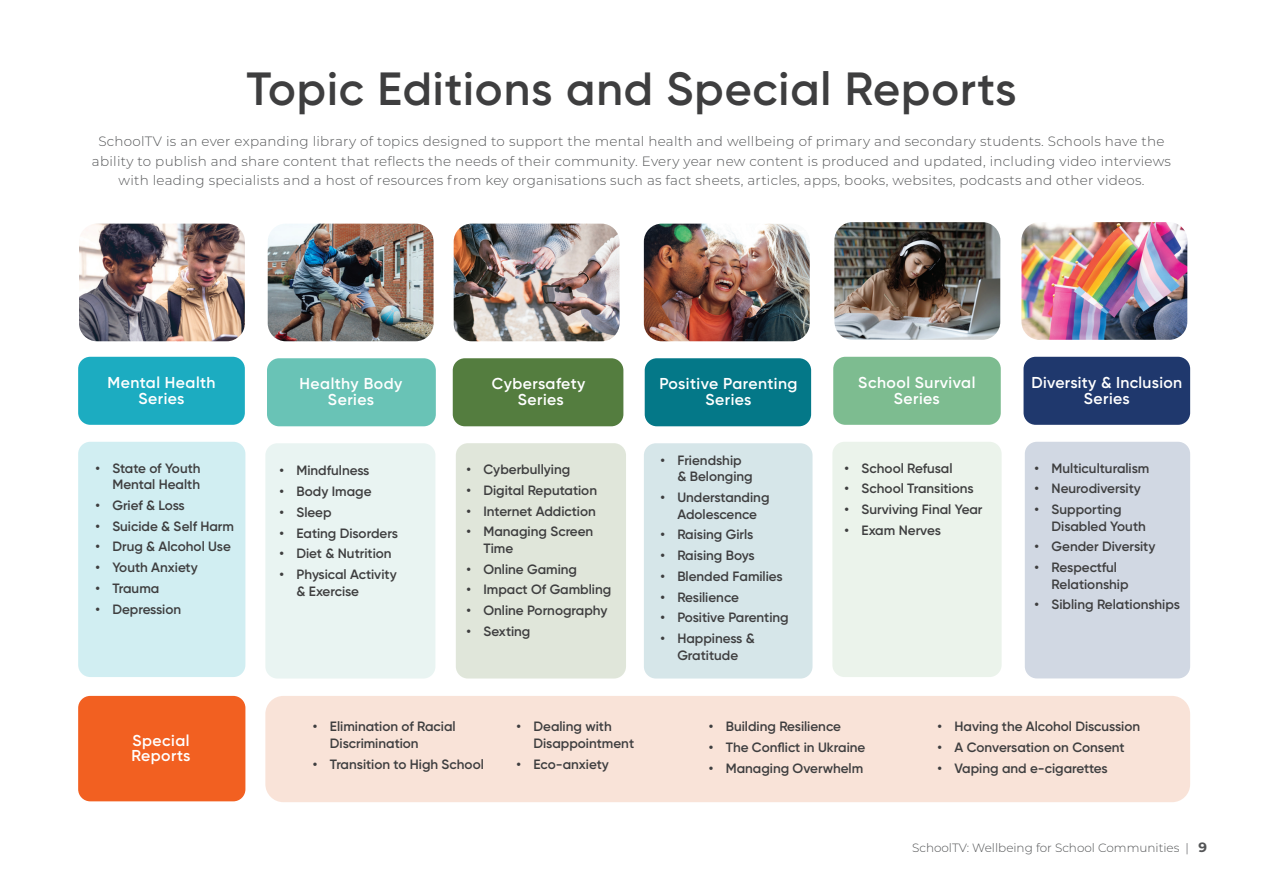
<style>
.page{position:relative;width:1263px;height:893px;background:#fff}
.page>*{position:absolute;margin:0;border:0;box-sizing:border-box;transform-origin:0 0}
.t1{font:600 46.5px "Gilroy";letter-spacing:.02em;color:#3e3e3f}
.t2{font:600 15.75px/15.8px "Gilroy";letter-spacing:.03em;color:#fff;text-align:center}
.t3{font:600 13.5px/16.5px "Gilroy";color:#3e3e3f}
.t4{font:300 13.5px/19.5px "Montserrat";letter-spacing:.02em;color:#545557;text-align:center}
.t5{font:300 12px "Montserrat";color:#545557}
.s1{font-weight:700;font-size:13.5px}
</style>
<div class="page">
<div style="left:265px;top:696px;width:925px;height:106px;background:#f9e3d8;border-radius:18px"></div>
<div style="left:78px;top:696px;width:167px;height:105px;background:#f26021;border-radius:12px"></div>
<div style="left:78px;top:357px;width:167px;height:68px;background:#1cacc1;border-radius:12px"></div>
<div style="left:78px;top:442px;width:167px;height:235px;background:#d1eef2;border-radius:12px"></div>
<img style="left:79px;top:224px;width:166px;height:117px">
<div style="left:265px;top:443px;width:170px;height:235px;background:#e9f4f2;border-radius:12px"></div>
<div style="left:267px;top:358px;width:169px;height:68px;background:#69c3b6;border-radius:12px"></div>
<img style="left:268px;top:224px;width:166px;height:117px">
<div style="left:456px;top:443px;width:170px;height:235px;background:#e0e6da;border-radius:12px"></div>
<div style="left:453px;top:358px;width:170px;height:68px;background:#547d3f;border-radius:12px"></div>
<img style="left:454px;top:224px;width:165px;height:117px">
<div style="left:644px;top:443px;width:168px;height:235px;background:#d6e6e9;border-radius:12px"></div>
<div style="left:645px;top:358px;width:166px;height:68px;background:#047888;border-radius:12px"></div>
<img style="left:644px;top:224px;width:166px;height:117px">
<div style="left:833px;top:357px;width:168px;height:68px;background:#7dbc90;border-radius:12px"></div>
<div style="left:832px;top:442px;width:169px;height:235px;background:#ebf3eb;border-radius:12px"></div>
<img style="left:834px;top:222px;width:166px;height:118px">
<div style="left:1023px;top:357px;width:167px;height:68px;background:#1f386d;border-radius:12px"></div>
<div style="left:1025px;top:442px;width:165px;height:236px;background:#d1d8e3;border-radius:12px"></div>
<img style="left:1021px;top:222px;width:166px;height:118px">
<h1 class="t1" style="left:246px;top:60px;width:772px">Topic Editions and Special Reports</h1>
<p class="t4" style="left:92px;top:131px;width:1080px">SchoolTV is an ever expanding library of topics designed to support the mental health and wellbeing of primary and secondary students. Schools have the ability to publish and share content that reflects the needs of their community. Every year new content is produced and updated, including video interviews with leading specialists and a host of resources from key organisations such as fact sheets, articles, apps, books, websites, podcasts and other videos.</p>
<p class="t2" style="left:107px;top:374px;width:110px">Mental Health<br>Series</p>
<p class="t3" style="left:95px;top:459px;width:107px;text-align:right">• State of Youth<br>Mental Health</p>
<p class="t3" style="left:95px;top:497px;width:91px">• Grief &amp; Loss</p>
<p class="t3" style="left:95px;top:517px;width:140px">• Suicide &amp; Self Harm</p>
<p class="t3" style="left:95px;top:538px;width:137px">• Drug &amp; Alcohol Use</p>
<p class="t3" style="left:95px;top:559px;width:104px">• Youth Anxiety</p>
<p class="t3" style="left:95px;top:580px;width:65px">• Trauma</p>
<p class="t3" style="left:95px;top:600px;width:87px">• Depression</p>
<p class="t2" style="left:131px;top:732px;width:61px;text-align:left">Special<br>Reports</p>
<p class="t2" style="left:300px;top:376px;width:104px">Healthy Body<br>Series</p>
<p class="t3" style="left:279px;top:462px;width:91px">• Mindfulness</p>
<p class="t3" style="left:279px;top:483px;width:94px">• Body Image</p>
<p class="t3" style="left:279px;top:504px;width:54px">• Sleep</p>
<p class="t3" style="left:279px;top:525px;width:120px">• Eating Disorders</p>
<p class="t3" style="left:279px;top:545px;width:114px">• Diet &amp; Nutrition</p>
<p class="t3" style="left:296px;top:566px;width:102px;text-indent:-17px">• Physical Activity &amp; Exercise</p>
<p class="t2" style="left:492px;top:376px;width:95px">Cybersafety<br>Series</p>
<p class="t3" style="left:466px;top:461px;width:105px">• Cyberbullying</p>
<p class="t3" style="left:466px;top:482px;width:132px">• Digital Reputation</p>
<p class="t3" style="left:466px;top:502px;width:131px">• Internet Addiction</p>
<p class="t3" style="left:483px;top:523px;width:111px;text-indent:-17px">• Managing Screen<br>Time</p>
<p class="t3" style="left:466px;top:560px;width:112px">• Online Gaming</p>
<p class="t3" style="left:466px;top:581px;width:146px">• Impact Of Gambling</p>
<p class="t3" style="left:466px;top:602px;width:143px">• Online Pornography</p>
<p class="t3" style="left:466px;top:623px;width:66px">• Sexting</p>
<p class="t3" style="left:330px;top:718px;width:127px;text-indent:-17px">• Elimination of Racial<br>Discrimination</p>
<p class="t3" style="left:313px;top:756px;width:172px">• Transition to High School</p>
<p class="t3" style="left:533px;top:718px;width:102px;text-indent:-17px">• Dealing with<br>Disappointment</p>
<p class="t3" style="left:516px;top:756px;width:94px">• Eco-anxiety</p>
<p class="t2" style="left:659px;top:376px;width:140px">Positive Parenting<br>Series</p>
<p class="t2" style="left:858px;top:374px;width:119px">School Survival<br>Series</p>
<p class="t3" style="left:677px;top:452px;width:77px;text-indent:-17px">• Friendship &amp; Belonging</p>
<p class="t3" style="left:660px;top:489px;width:111px;text-align:center">• Understanding<br>Adolescence</p>
<p class="t3" style="left:660px;top:526px;width:95px">• Raising Girls</p>
<p class="t3" style="left:660px;top:547px;width:96px">• Raising Boys</p>
<p class="t3" style="left:660px;top:568px;width:124px">• Blended Families</p>
<p class="t3" style="left:660px;top:588px;width:80px">• Resilience</p>
<p class="t3" style="left:660px;top:609px;width:130px">• Positive Parenting</p>
<p class="t3" style="left:660px;top:630px;width:96px;text-align:center">• Happiness &amp;<br>Gratitude</p>
<p class="t3" style="left:845px;top:459px;width:109px">• School Refusal</p>
<p class="t3" style="left:845px;top:480px;width:131px">• School Transitions</p>
<p class="t3" style="left:845px;top:501px;width:139px">• Surviving Final Year</p>
<p class="t3" style="left:845px;top:522px;width:98px">• Exam Nerves</p>
<p class="t2" style="left:1031px;top:374px;width:152px">Diversity &amp; Inclusion<br>Series</p>
<p class="t3" style="left:1034px;top:459px;width:116px">• Multiculturalism</p>
<p class="t3" style="left:1034px;top:480px;width:108px">• Neurodiversity</p>
<p class="t3" style="left:1051px;top:501px;width:96px;text-indent:-17px">• Supporting<br>Disabled Youth</p>
<p class="t3" style="left:1034px;top:538px;width:122px">• Gender Diversity</p>
<p class="t3" style="left:1051px;top:559px;width:78px;text-indent:-17px">• Respectful<br>Relationship</p>
<p class="t3" style="left:1034px;top:596px;width:147px">• Sibling Relationships</p>
<p class="t3" style="left:709px;top:718px;width:134px">• Building Resilience</p>
<p class="t3" style="left:709px;top:739px;width:158px">• The Conflict in Ukraine</p>
<p class="t3" style="left:709px;top:760px;width:156px">• Managing Overwhelm</p>
<p class="t3" style="left:937px;top:718px;width:204px">• Having the Alcohol Discussion</p>
<p class="t3" style="left:937px;top:739px;width:189px">• A Conversation on Consent</p>
<p class="t3" style="left:937px;top:760px;width:172px">• Vaping and e-cigarettes</p>
<p class="t5" style="left:912px;top:840px;width:296px">SchoolTV: Wellbeing for School Communities | <span class="s1">9</span></p>
</div>
